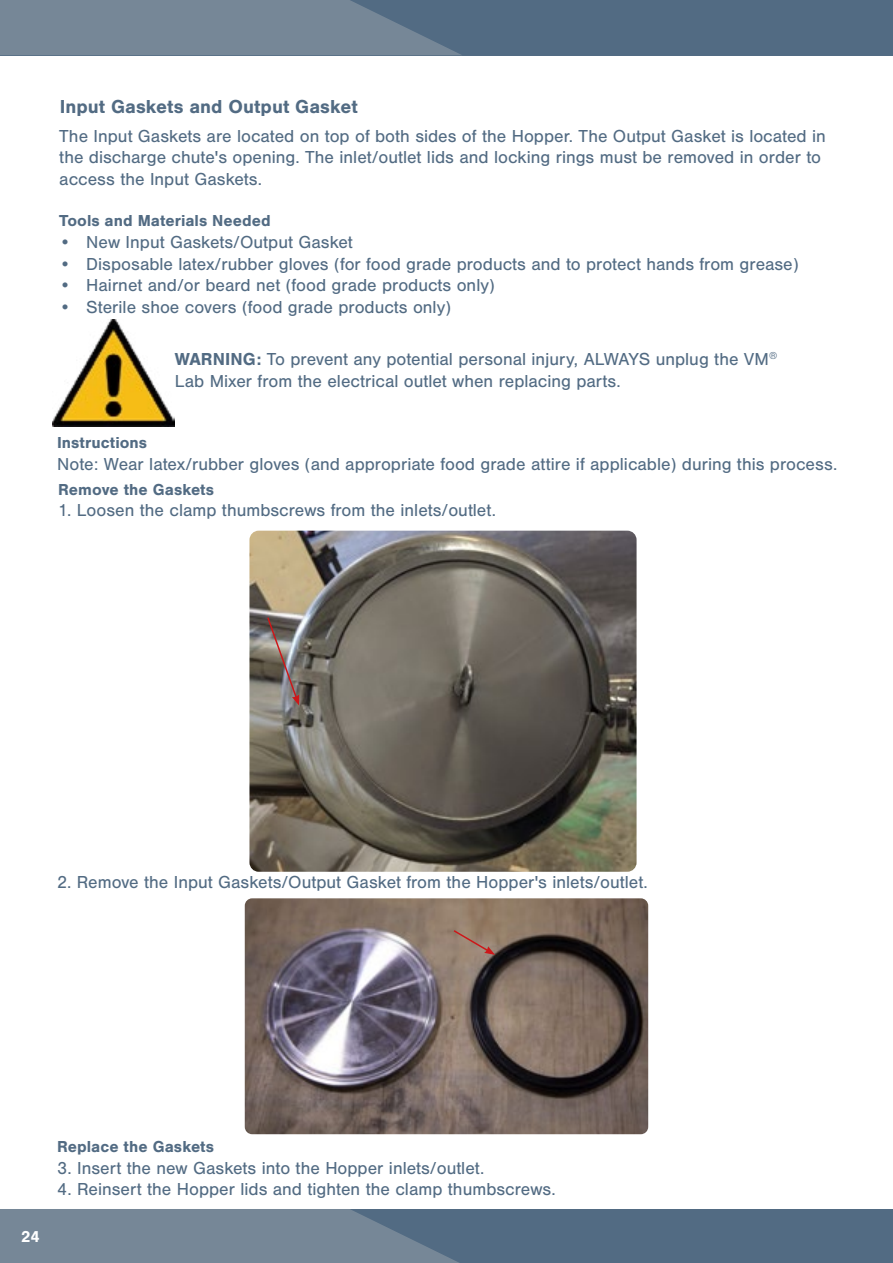
<style>
.page{position:relative;width:893px;height:1263px;background:#fff}
.page>*{position:absolute;margin:0;border:0;box-sizing:border-box;transform-origin:0 0}
.t1{font:700 19.5px "Nimbus San";color:#526b83}
.t2{font:18px/21.6px "Nimbus San";color:#526b83}
.t3{font:700 16.5px "Nimbus San";color:#526b83}
.t4{font:700 16.5px "Nimbus San";color:#fff}
.s1{font-weight:700}
</style>
<div class="page">
<div style="left:0;top:0;width:893px;height:55px;background:#526b83"></div>
<svg style="left:0;top:0;width:461px;height:55px;background:#718394"></svg>
<div style="left:0;top:1209px;width:893px;height:54px;background:#526b83"></div>
<svg style="left:0;top:1209px;width:459px;height:54px;background:#718394"></svg>
<img style="left:53px;top:320px;width:122px;height:107px">
<img style="left:249px;top:531px;width:388px;height:341px">
<svg style="left:266px;top:616px;width:33px;height:89px;background:#857976"></svg>
<img style="left:245px;top:898px;width:403px;height:236px">
<svg style="left:452px;top:929px;width:43px;height:26px"></svg>
<p class="t1" style="left:60px;top:96px;width:300px">Input Gaskets and Output Gasket</p>
<p class="t2" style="left:59px;top:125px;width:768px">The Input Gaskets are located on top of both sides of the Hopper. The Output Gasket is located in the discharge chute's opening. The inlet/outlet lids and locking rings must be removed in order to access the Input Gaskets.</p>
<p class="t3" style="left:59px;top:212px;width:213px">Tools and Materials Needed</p>
<p class="t2" style="left:59px;top:231px;width:295px">• New Input Gaskets/Output Gasket</p>
<p class="t2" style="left:59px;top:253px;width:741px">• Disposable latex/rubber gloves (for food grade products and to protect hands from grease)</p>
<p class="t2" style="left:59px;top:275px;width:437px">• Hairnet and/or beard net (food grade products only)</p>
<p class="t2" style="left:59px;top:296px;width:393px">• Sterile shoe covers (food grade products only)</p>
<p class="t2" style="left:175px;top:349px;width:604px"><span class="s1">WARNING:</span> To prevent any potential personal injury, ALWAYS unplug the VM<sup>®<br></sup>Lab Mixer from the electrical outlet when replacing parts.</p>
<p class="t3" style="left:57px;top:433px;width:92px">Instructions</p>
<p class="t2" style="left:57px;top:453px;width:782px">Note: Wear latex/rubber gloves (and appropriate food grade attire if applicable) during this process.</p>
<p class="t3" style="left:58px;top:480px;width:157px">Remove the Gaskets</p>
<p class="t2" style="left:58px;top:500px;width:439px">1. Loosen the clamp thumbscrews from the inlets/outlet.</p>
<p class="t2" style="left:57px;top:871px;width:592px">2. Remove the Input Gaskets/Output Gasket from the Hopper's inlets/outlet.</p>
<p class="t4" style="left:21px;top:1227px;width:20px">24</p>
<p class="t3" style="left:57px;top:1137px;width:158px">Replace the Gaskets</p>
<p class="t2" style="left:57px;top:1157px;width:429px">3. Insert the new Gaskets into the Hopper inlets/outlet.</p>
<p class="t2" style="left:57px;top:1179px;width:500px">4. Reinsert the Hopper lids and tighten the clamp thumbscrews.</p>
</div>
